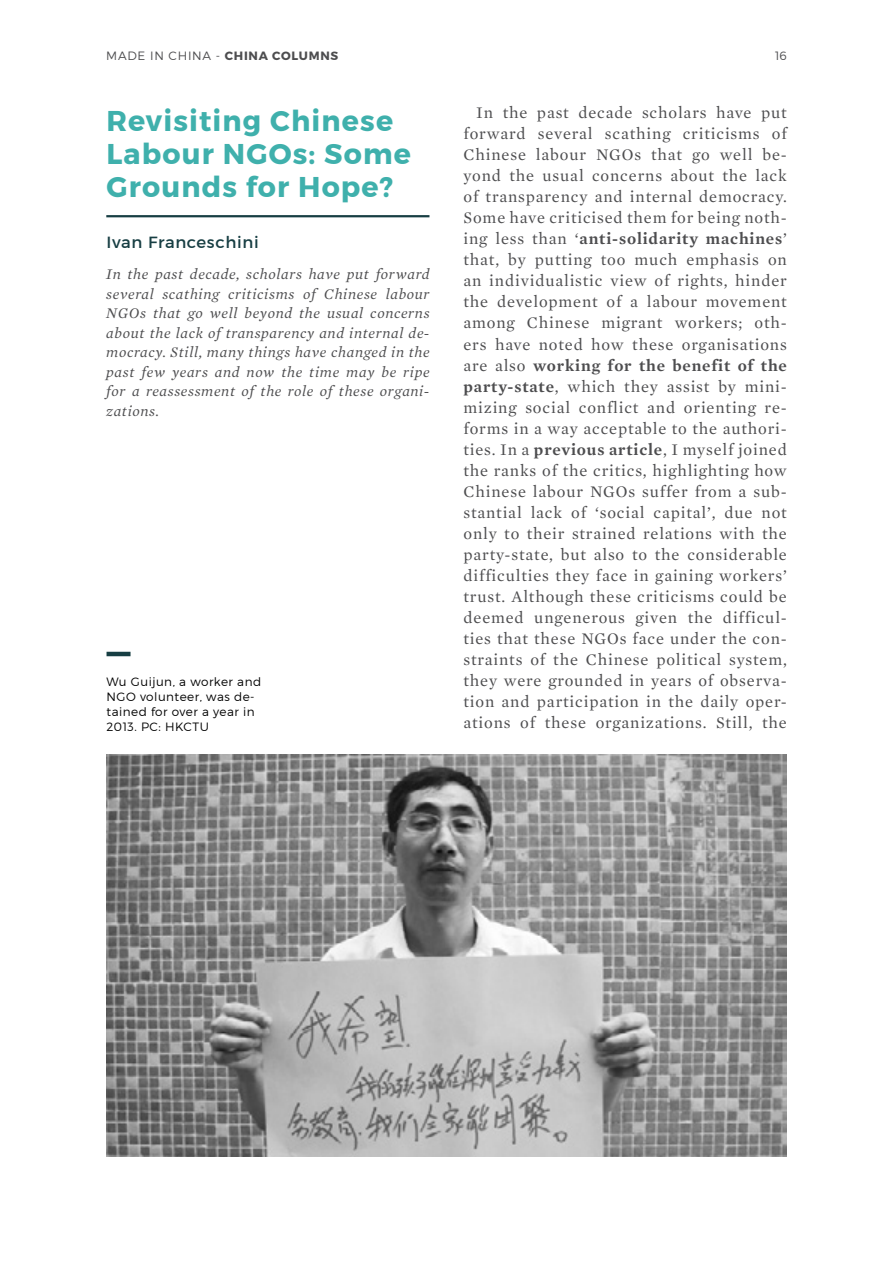
<style>
.page{position:relative;width:893px;height:1263px;background:#fff}
.page>*{position:absolute;margin:0;border:0;box-sizing:border-box;transform-origin:0 0}
.t1{font:700 28.5px/33px "Montserrat";letter-spacing:.04em;color:#3fb0ac}
.t2{font:16.5px/21px "Mercury Text G1 Roman";letter-spacing:.05em;color:#4d4d4f;text-align:justify}
.t3{font:600 16.5px "Mercury Text G1";letter-spacing:.05em;color:#4d4d4f}
.t4{font:16.5px "Montserrat";letter-spacing:.04em;color:#173e43}
.t5{font:italic 15px/19.5px "Mercury Text G1";letter-spacing:.04em;color:#4d4d4f;text-align:justify}
.t6{font:300 12px/15px "Montserrat";letter-spacing:.04em;color:#000}
.t7{font:300 12px "Montserrat";letter-spacing:.06em;color:#4d4d4f}
.s1{font-weight:700}
.s2{font-family:"Mercury Text G1 Roman";font-weight:400}
.s3{font-family:"Mercury Text G1";font-weight:600}
</style>
<div class="page">
<hr style="left:106px;top:215px;width:323px;height:2px;background:#173e43">
<hr style="left:107px;top:652px;width:24px;height:4px;background:#173e43">
<img style="left:107px;top:754px;width:680px;height:403px">
<p class="t7" style="left:106px;top:49px;width:233px">MADE IN CHINA - <span class="s1">CHINA COLUMNS</span></p>
<p class="t7" style="left:775px;top:49px;width:13px">16</p>
<h1 class="t1" style="left:106px;top:105px;width:306px">Revisiting Chinese<br>Labour NGOs: Some<br>Grounds for Hope?</h1>
<p class="t4" style="left:107px;top:232px;width:154px">Ivan Franceschini</p>
<p class="t5" style="left:106px;top:264px;width:325px">In the past decade, scholars have put forward several scathing criticisms of Chinese labour NGOs that go well beyond the usual concerns about the lack of transparency and internal de&shy;mocracy. Still, many things have changed in the past few years and now the time may be ripe for a reassessment of the role of these organi&shy;zations.</p>
<p class="t6" style="left:107px;top:674px;width:156px">Wu Guijun, a worker and<br>NGO volunteer, was de&shy;tained for over a year in<br>2013. PC: HKCTU</p>
<p class="t2" style="left:463px;top:102px;width:325px;text-indent:13px">In the past decade scholars have put forward several scathing criticisms of Chinese labour NGOs that go well be&shy;yond the usual concerns about the lack of transparency and internal democracy.<br>Some have criticised them for being noth-</p>
<p class="t3" style="left:463px;top:229px;width:325px"><span class="s2">ing less than ‘</span>anti-solidarity machines<span class="s2">’</span></p>
<p class="t2" style="left:463px;top:250px;width:325px">that, by putting too much emphasis on an individualistic view of rights, hinder the development of a labour movement among Chinese migrant workers; oth&shy;ers have noted how these organisations</p>
<p class="t3" style="left:463px;top:355px;width:325px"><span class="s2">are also</span> working for the benefit of the</p>
<p class="t2" style="left:463px;top:376px;width:325px"><span class="s3">party-state</span>, which they assist by mini&shy;mizing social conflict and orienting re&shy;forms in a way acceptable to the authori&shy;ties. In a <span class="s3">previous article</span>, I myself joined the ranks of the critics, highlighting how Chinese labour NGOs suffer from a sub&shy;stantial lack of ‘social capital’, due not only to their strained relations with the party-state, but also to the considerable difficulties they face in gaining workers’ trust. Although these criticisms could be deemed ungenerous given the difficul&shy;ties that these NGOs face under the con&shy;straints of the Chinese political system, they were grounded in years of observa&shy;tion and participation in the daily oper&shy;ations of these organizations. Still, the</p>
</div>
